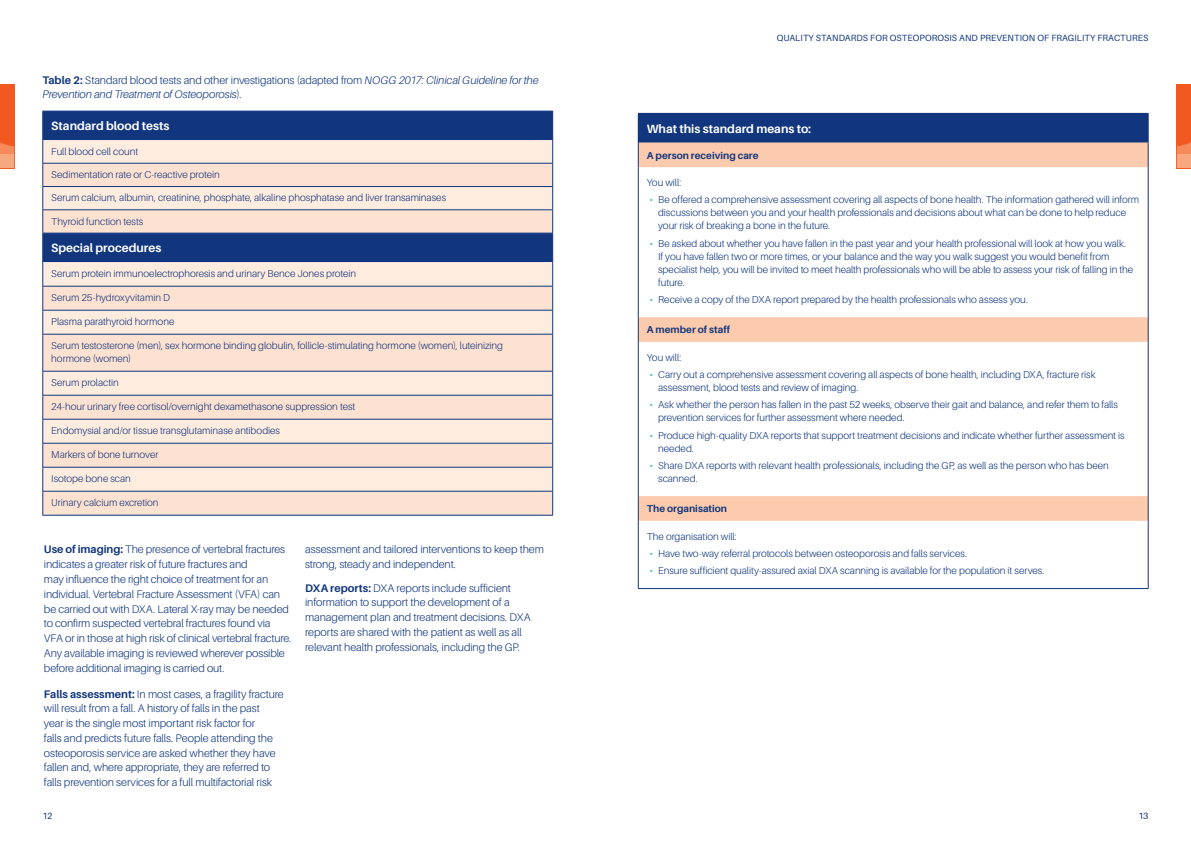
<style>
.page{position:relative;width:1191px;height:842px;background:#fff}
.page>*{position:absolute;margin:0;border:0;box-sizing:border-box;transform-origin:0 0}
.Table_header_text{font:700 12px "Aileron";color:#fff}
.t1{font:300 11px/14.7px "Aileron";letter-spacing:-.015em;color:#11367e}
.t2{font:italic 300 11px/14.8px "Aileron";letter-spacing:-.005em;color:#11367e}
.Table_text_reg_bulle{font:300 10px/13px "Aileron";letter-spacing:-.005em;color:#11367e}
.Table_text_reg{font:300 10px/13px "Aileron";letter-spacing:-.005em;color:#11367e}
.Table_text_first_row{font:700 10px "Aileron";color:#11367e}
.t3{font:9px "Aileron";letter-spacing:.01em;color:#11367e}
.s1{font-weight:700;font-style:normal}
.s2{font-style:normal}
.s3{font-weight:700}
.s4{font-weight:700;color:#6bc5c0}
</style>
<div class="page">
<div style="left:638px;top:113px;width:510px;height:29px;background:#11367e"></div>
<svg style="left:639px;top:142px;width:509px;height:379px"></svg>
<hr style="left:638px;top:167px;width:1px;height:150px;background:#11367e">
<hr style="left:1148px;top:167px;width:1px;height:150px;background:#11367e">
<hr style="left:638px;top:342px;width:1px;height:154px;background:#11367e">
<hr style="left:1148px;top:342px;width:1px;height:154px;background:#11367e">
<hr style="left:638px;top:521px;width:1px;height:67px;background:#11367e">
<hr style="left:1148px;top:521px;width:1px;height:67px;background:#11367e">
<svg style="left:638px;top:142px;width:1px;height:25px"></svg>
<svg style="left:1148px;top:114px;width:1px;height:53px"></svg>
<hr style="left:638px;top:588px;width:510px;height:1px;background:#11367e">
<svg style="left:638px;top:317px;width:1px;height:25px"></svg>
<svg style="left:1148px;top:317px;width:1px;height:25px"></svg>
<svg style="left:638px;top:496px;width:1px;height:25px"></svg>
<svg style="left:1148px;top:496px;width:1px;height:25px"></svg>
<div style="left:44px;top:112px;width:508px;height:28px;background:#11367e"></div>
<svg style="left:44px;top:140px;width:508px;height:23px;fill:#feecdf"></svg>
<svg style="left:44px;top:164px;width:508px;height:351px;fill:#fee2d1"></svg>
<hr style="left:43px;top:111px;width:510px;height:1px;background:#11367e">
<hr style="left:43px;top:163px;width:510px;height:1px;background:#11367e">
<hr style="left:43px;top:186px;width:510px;height:1px;background:#11367e">
<hr style="left:43px;top:210px;width:510px;height:1px;background:#11367e">
<hr style="left:43px;top:233px;width:510px;height:1px;background:#11367e">
<hr style="left:43px;top:286px;width:510px;height:1px;background:#11367e">
<svg style="left:43px;top:112px;width:1px;height:222px"></svg>
<svg style="left:552px;top:111px;width:1px;height:223px"></svg>
<hr style="left:43px;top:310px;width:510px;height:1px;background:#11367e">
<hr style="left:43px;top:334px;width:510px;height:1px;background:#11367e">
<hr style="left:43px;top:334px;width:1px;height:37px;background:#11367e">
<hr style="left:552px;top:334px;width:1px;height:37px;background:#11367e">
<hr style="left:43px;top:371px;width:510px;height:1px;background:#11367e">
<hr style="left:43px;top:395px;width:510px;height:1px;background:#11367e">
<hr style="left:43px;top:419px;width:510px;height:1px;background:#11367e">
<hr style="left:43px;top:443px;width:510px;height:1px;background:#11367e">
<hr style="left:43px;top:467px;width:510px;height:1px;background:#11367e">
<hr style="left:43px;top:491px;width:510px;height:1px;background:#11367e">
<svg style="left:43px;top:371px;width:1px;height:144px"></svg>
<svg style="left:552px;top:371px;width:1px;height:144px"></svg>
<hr style="left:43px;top:515px;width:510px;height:1px;background:#11367e">
<div style="left:0;top:84px;width:14px;height:84px;background:#f15921"></div>
<svg style="left:0;top:142px;width:14px;height:26px"></svg>
<div style="left:1176px;top:84px;width:15px;height:84px;background:#f15921"></div>
<svg style="left:1176px;top:142px;width:15px;height:26px"></svg>
<p class="t2" style="left:43px;top:72px;width:497px"><span class="s1">Table 2:</span> <span class="s2">Standard blood tests and other investigations (adapted from</span> NOGG 2017: Clinical Guideline for the<br>Prevention and Treatment of Osteoporosis<span class="s2">).</span></p>
<p class="Table_header_text" style="left:51px;top:119px;width:119px">Standard blood tests</p>
<p class="Table_text_reg" style="left:51px;top:145px;width:88px">Full blood cell count</p>
<p class="Table_text_reg" style="left:51px;top:168px;width:170px">Sedimentation rate or C-reactive protein</p>
<p class="Table_text_reg" style="left:51px;top:191px;width:396px">Serum calcium, albumin, creatinine, phosphate, alkaline phosphatase and liver transaminases</p>
<p class="Table_text_reg" style="left:51px;top:215px;width:94px">Thyroid function tests</p>
<p class="Table_header_text" style="left:51px;top:241px;width:112px">Special procedures</p>
<p class="Table_text_reg" style="left:51px;top:267px;width:306px">Serum protein immunoelectrophoresis and urinary Bence Jones protein</p>
<p class="Table_text_reg" style="left:51px;top:291px;width:120px">Serum 25-hydroxyvitamin D</p>
<p class="Table_text_reg" style="left:51px;top:315px;width:125px">Plasma parathyroid hormone</p>
<p class="Table_text_reg" style="left:51px;top:339px;width:453px">Serum testosterone (men), sex hormone binding globulin, follicle-stimulating hormone (women), luteinizing hormone (women)</p>
<p class="Table_text_reg" style="left:51px;top:376px;width:69px">Serum prolactin</p>
<p class="Table_text_reg" style="left:51px;top:400px;width:305px">24-hour urinary free cortisol/overnight dexamethasone suppression test</p>
<p class="Table_text_reg" style="left:51px;top:424px;width:230px">Endomysial and/or tissue transglutaminase antibodies</p>
<p class="Table_text_reg" style="left:51px;top:448px;width:109px">Markers of bone turnover</p>
<p class="Table_text_reg" style="left:51px;top:472px;width:81px">Isotope bone scan</p>
<p class="Table_text_reg" style="left:51px;top:496px;width:109px">Urinary calcium excretion</p>
<p class="t1" style="left:44px;top:542px;width:249px"><span class="s3">Use of imaging:</span> The presence of vertebral fractures indicates a greater risk of future fractures and<br>may influence the right choice of treatment for an individual. Vertebral Fracture Assessment (VFA) can be carried out with DXA. Lateral X-ray may be needed to confirm suspected vertebral fractures found via VFA or in those at high risk of clinical vertebral fracture.<br>Any available imaging is reviewed wherever possible before additional imaging is carried out.</p>
<p class="t1" style="left:44px;top:686px;width:241px"><span class="s3">Falls assessment:</span> In most cases, a fragility fracture will result from a fall. A history of falls in the past<br>year is the single most important risk factor for<br>falls and predicts future falls. People attending the osteoporosis service are asked whether they have fallen and, where appropriate, they are referred to falls prevention services for a full multifactorial risk</p>
<p class="t1" style="left:305px;top:542px;width:240px">assessment and tailored interventions to keep them strong, steady and independent.</p>
<p class="t1" style="left:305px;top:580px;width:227px"><span class="s3">DXA reports:</span> DXA reports include sufficient information to support the development of a management plan and treatment decisions. DXA reports are shared with the patient as well as all relevant health professionals, including the GP.</p>
<p class="t3" style="left:43px;top:811px;width:11px">12</p>
<p class="t3" style="left:776px;top:33px;width:373px">QUALITY STANDARDS FOR OSTEOPOROSIS AND PREVENTION OF FRAGILITY FRACTURES</p>
<p class="Table_header_text" style="left:647px;top:122px;width:166px">What this standard means to:</p>
<p class="Table_text_first_row" style="left:647px;top:150px;width:113px">A person receiving care</p>
<p class="Table_text_reg" style="left:647px;top:176px;width:36px">You will:</p>
<p class="Table_text_reg_bulle" style="left:658px;top:194px;width:482px;text-indent:-9px"><span class="s4">•</span> Be offered a comprehensive assessment covering all aspects of bone health. The information gathered will inform discussions between you and your health professionals and decisions about what can be done to help reduce your risk of breaking a bone in the future.</p>
<p class="Table_text_reg_bulle" style="left:658px;top:237px;width:476px;text-indent:-9px"><span class="s4">•</span> Be asked about whether you have fallen in the past year and your health professional will look at how you walk.<br>If you have fallen two or more times, or your balance and the way you walk suggest you would benefit from specialist help, you will be invited to meet health professionals who will be able to assess your risk of falling in the future.</p>
<p class="Table_text_reg_bulle" style="left:649px;top:293px;width:380px"><span class="s4">•</span> Receive a copy of the DXA report prepared by the health professionals who assess you.</p>
<p class="Table_text_first_row" style="left:647px;top:324px;width:85px">A member of staff</p>
<p class="Table_text_reg" style="left:647px;top:351px;width:36px">You will:</p>
<p class="Table_text_reg_bulle" style="left:658px;top:368px;width:439px;text-indent:-9px"><span class="s4">•</span> Carry out a comprehensive assessment covering all aspects of bone health, including DXA, fracture risk assessment, blood tests and review of imaging.</p>
<p class="Table_text_reg_bulle" style="left:658px;top:399px;width:461px;text-indent:-9px"><span class="s4">•</span> Ask whether the person has fallen in the past 52 weeks, observe their gait and balance, and refer them to falls prevention services for further assessment where needed.</p>
<p class="Table_text_reg_bulle" style="left:658px;top:429px;width:468px;text-indent:-9px"><span class="s4">•</span> Produce high-quality DXA reports that support treatment decisions and indicate whether further assessment is needed.</p>
<p class="Table_text_reg_bulle" style="left:658px;top:459px;width:452px;text-indent:-9px"><span class="s4">•</span> Share DXA reports with relevant health professionals, including the GP, as well as the person who has been scanned.</p>
<p class="Table_text_first_row" style="left:647px;top:503px;width:82px">The organisation</p>
<p class="Table_text_reg" style="left:647px;top:530px;width:91px">The organisation will:</p>
<p class="Table_text_reg_bulle" style="left:649px;top:547px;width:319px"><span class="s4">•</span> Have two-way referral protocols between osteoporosis and falls services.</p>
<p class="Table_text_reg_bulle" style="left:649px;top:564px;width:396px"><span class="s4">•</span> Ensure sufficient quality-assured axial DXA scanning is available for the population it serves.</p>
<p class="t3" style="left:1138px;top:811px;width:12px">13</p>
</div>
